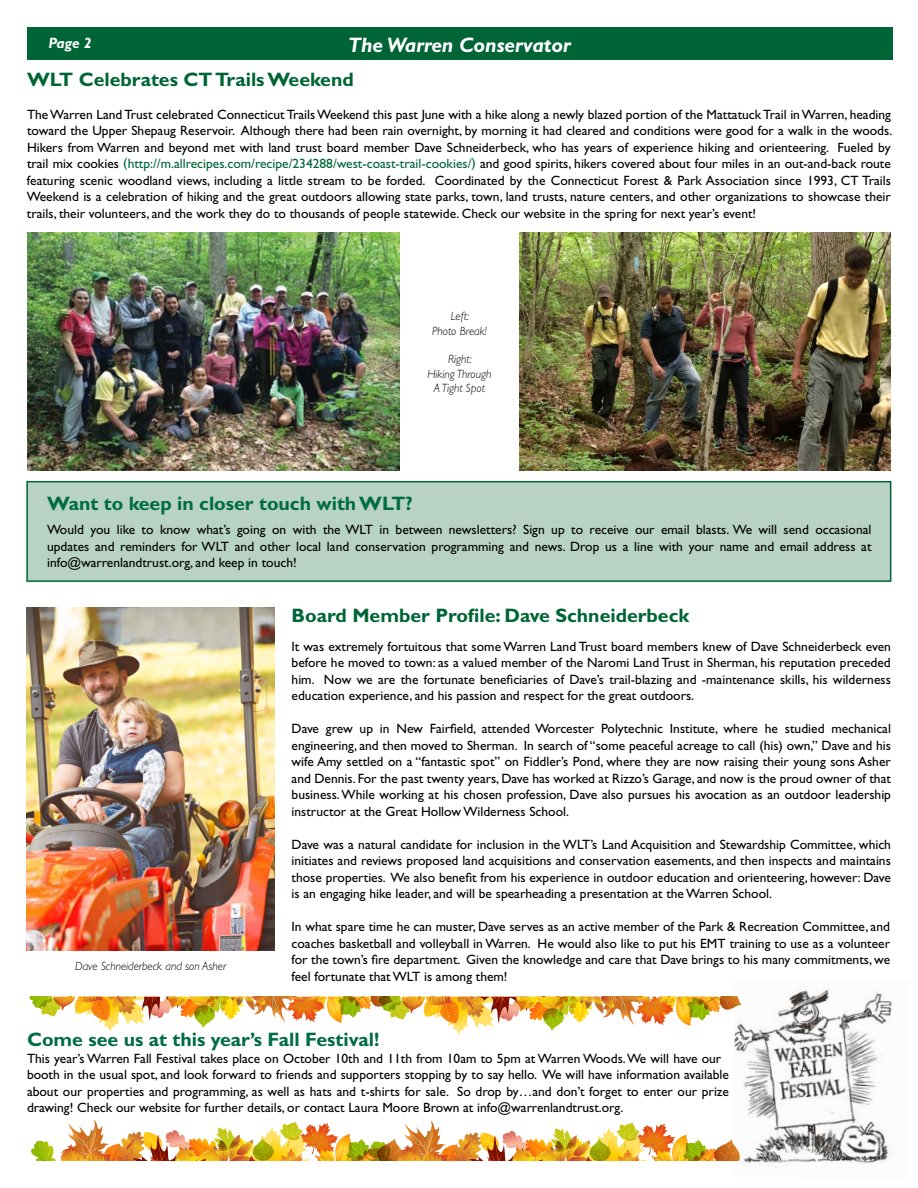
<style>
.page{position:relative;width:918px;height:1188px;background:#fff}
.page>*{position:absolute;margin:0;border:0;box-sizing:border-box;transform-origin:0 0}
.t1{font:italic 700 21px "Gill Sans";letter-spacing:-.005em;color:#fff}
.t2{font:700 19.5px "Gill Sans";color:#006c44}
.t3{font:700 19.5px "Gill Sans";color:#006536}
.t4{font:italic 700 15px "Gill Sans";color:#fff}
.t5{font:13.5px/16.5px "Gill Sans";color:#000;text-align:justify}
.t6{font:italic 300 12px/14.4px "Gill Sans";color:#000;text-align:center}
.s1{color:#00653a}
</style>
<div class="page">
<div style="left:27px;top:27px;width:865px;height:33px;background:#006536"></div>
<div style="left:26px;top:481px;width:865px;height:101px;background:#b8d2c4;border:2px solid #006536"></div>
<img style="left:27px;top:233px;width:372px;height:238px">
<img style="left:520px;top:233px;width:371px;height:238px">
<img style="left:26px;top:608px;width:249px;height:343px">
<img style="left:735px;top:989px;width:158px;height:175px">
<img style="left:31px;top:996px;width:711px;height:39px">
<svg style="left:31px;top:1141px;width:22px;height:20px"></svg>
<img style="left:61px;top:1120px;width:679px;height:42px">
<p class="t4" style="left:48px;top:34px;width:45px">Page 2</p>
<p class="t1" style="left:348px;top:32px;width:224px">The Warren Conservator</p>
<p class="t3" style="left:27px;top:68px;width:328px">WLT Celebrates CT Trails Weekend</p>
<p class="t5" style="left:27px;top:106px;width:867px">The Warren Land Trust celebrated Connecticut Trails Weekend this past June with a hike along a newly blazed portion of the Mattatuck Trail in Warren, heading toward the Upper Shepaug Reservoir. Although there had been rain overnight, by morning it had cleared and conditions were good for a walk in the woods.<br>Hikers from Warren and beyond met with land trust board member Dave Schneiderbeck, who has years of experience hiking and orienteering. Fueled by trail mix cookies <span class="s1">(http://m.allrecipes.com/recipe/234288/west-coast-trail-cookies/)</span> and good spirits, hikers covered about four miles in an out-and-back route featuring scenic woodland views, including a little stream to be forded. Coordinated by the Connecticut Forest &amp; Park Association since 1993, CT Trails Weekend is a celebration of hiking and the great outdoors allowing state parks, town, land trusts, nature centers, and other organizations to showcase their trails, their volunteers, and the work they do to thousands of people statewide. Check our website in the spring for next year’s event!</p>
<p class="t6" style="left:451px;top:309px;width:20px">Left:</p>
<p class="t6" style="left:432px;top:323px;width:56px">Photo Break!</p>
<p class="t6" style="left:448px;top:352px;width:25px">Right:</p>
<p class="t6" style="left:427px;top:367px;width:65px">Hiking Through<br>A Tight Spot</p>
<p class="t2" style="left:47px;top:492px;width:367px">Want to keep in closer touch with WLT?</p>
<p class="t5" style="left:47px;top:521px;width:826px">Would you like to know what’s going on with the WLT in between newsletters? Sign up to receive our email blasts. We will send occasional updates and reminders for WLT and other local land conservation programming and news. Drop us a line with your name and email address at info@warrenlandtrust.org, and keep in touch!</p>
<p class="t6" style="left:75px;top:959px;width:153px">Dave Schneiderbeck and son Asher</p>
<p class="t3" style="left:292px;top:604px;width:399px">Board Member Profile: Dave Schneiderbeck</p>
<p class="t5" style="left:292px;top:638px;width:601px">It was extremely fortuitous that some Warren Land Trust board members knew of Dave Schneiderbeck even before he moved to town: as a valued member of the Naromi Land Trust in Sherman, his reputation preceded him. Now we are the fortunate beneficiaries of Dave’s trail-blazing and -maintenance skills, his wilderness education experience, and his passion and respect for the great outdoors.</p>
<p class="t5" style="left:292px;top:720px;width:601px">Dave grew up in New Fairfield, attended Worcester Polytechnic Institute, where he studied mechanical engineering, and then moved to Sherman. In search of “some peaceful acreage to call (his) own,” Dave and his wife Amy settled on a “fantastic spot” on Fiddler’s Pond, where they are now raising their young sons Asher and Dennis. For the past twenty years, Dave has worked at Rizzo’s Garage, and now is the proud owner of that business. While working at his chosen profession, Dave also pursues his avocation as an outdoor leadership instructor at the Great Hollow Wilderness School.</p>
<p class="t5" style="left:292px;top:836px;width:601px">Dave was a natural candidate for inclusion in the WLT’s Land Acquisition and Stewardship Committee, which initiates and reviews proposed land acquisitions and conservation easements, and then inspects and maintains those properties. We also benefit from his experience in outdoor education and orienteering, however: Dave is an engaging hike leader, and will be spearheading a presentation at the Warren School.</p>
<p class="t5" style="left:292px;top:918px;width:600px">In what spare time he can muster, Dave serves as an active member of the Park &amp; Recreation Committee, and coaches basketball and volleyball in Warren. He would also like to put his EMT training to use as a volunteer for the town’s fire department. Given the knowledge and care that Dave brings to his many commitments, we feel fortunate that WLT is among them!</p>
<p class="t2" style="left:27px;top:1028px;width:354px">Come see us at this year’s Fall Festival!</p>
<p class="t5" style="left:27px;top:1050px;width:704px;text-align:left">This year’s Warren Fall Festival takes place on October 10th and 11th from 10am to 5pm at Warren Woods. We will have our booth in the usual spot, and look forward to friends and supporters stopping by to say hello. We will have information available about our properties and programming, as well as hats and t-shirts for sale. So drop by…and don’t forget to enter our prize drawing! Check our website for further details, or contact Laura Moore Brown at info@warrenlandtrust.org.</p>
</div>
